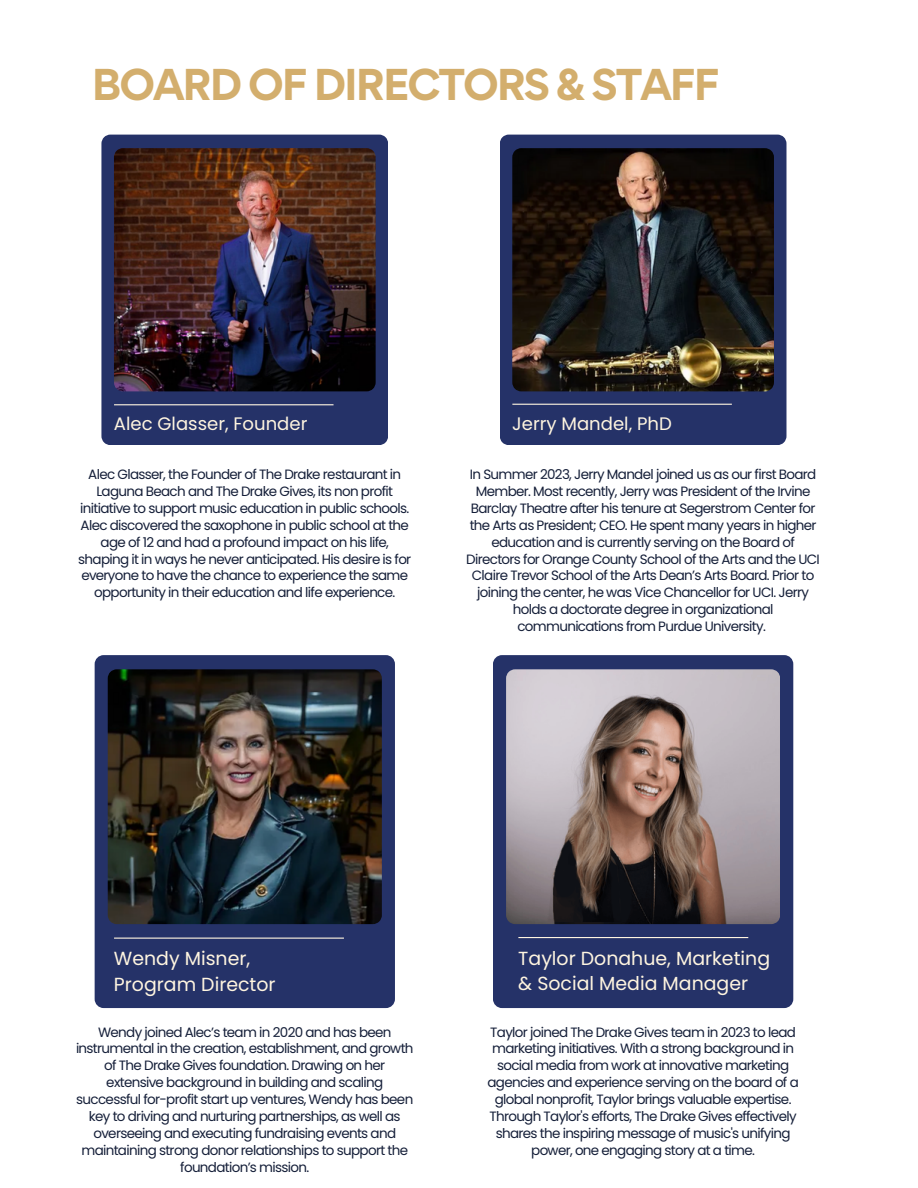
<style>
.page{position:relative;width:918px;height:1188px;background:#fff}
.page>*{position:absolute;margin:0;border:0;box-sizing:border-box;transform-origin:0 0}
.t1{font:700 39.75px "Gordita";letter-spacing:-.05em;color:#d3ae6d}
.t2{font:18.9px/25.8px "Poppins";color:#fff5e0}
.t3{font:18.15px "Poppins";color:#fff5e0}
.t4{font:13.5px/16.8px "Poppins";letter-spacing:-.05em;color:#151f39;text-align:center}
</style>
<div class="page">
<div style="left:101px;top:135px;width:287px;height:310px;background:#253268"></div>
<img style="left:114px;top:148px;width:261px;height:243px">
<hr style="left:114px;top:404px;width:220px;height:1px;background:#fff5e0">
<div style="left:500px;top:135px;width:286px;height:310px;background:#253268"></div>
<img style="left:512px;top:148px;width:262px;height:243px">
<hr style="left:512px;top:404px;width:220px;height:1px;background:#fff5e0">
<div style="left:95px;top:655px;width:300px;height:353px;background:#253268;border-radius:9px"></div>
<img style="left:108px;top:669px;width:273px;height:255px">
<hr style="left:114px;top:938px;width:230px;height:1px;background:#fff5e0">
<div style="left:493px;top:655px;width:300px;height:353px;background:#253268;border-radius:9px"></div>
<img style="left:506px;top:669px;width:274px;height:255px">
<hr style="left:518px;top:937px;width:230px;height:1px;background:#fff5e0">
<p class="t1" style="left:92px;top:58px;width:629px">BOARD OF DIRECTORS &amp; STAFF</p>
<p class="t3" style="left:114px;top:411px;width:195px">Alec Glasser, Founder</p>
<h2 class="t4" style="left:78px;top:466px;width:335px">Alec Glasser, the Founder of The Drake restaurant in Laguna Beach and The Drake Gives, its non profit initiative to support music education in public schools.<br>Alec discovered the saxophone in public school at the age of 12 and had a profound impact on his life, shaping it in ways he never anticipated. His desire is for everyone to have the chance to experience the same opportunity in their education and life experience.</h2>
<h2 class="t3" style="left:512px;top:411px;width:161px">Jerry Mandel, PhD</h2>
<h2 class="t4" style="left:466px;top:466px;width:355px">In Summer 2023, Jerry Mandel joined us as our first Board Member. Most recently, Jerry was President of the Irvine Barclay Theatre after his tenure at Segerstrom Center for the Arts as President; CEO. He spent many years in higher education and is currently serving on the Board of Directors for Orange County School of the Arts and the UCI Claire Trevor School of the Arts Dean’s Arts Board. Prior to joining the center, he was Vice Chancellor for UCI. Jerry holds a doctorate degree in organizational communications from Purdue University.</h2>
<p class="t2" style="left:114px;top:946px;width:163px">Wendy Misner,<br>Program Director</p>
<p class="t2" style="left:518px;top:945px;width:253px">Taylor Donahue, Marketing &amp; Social Media Manager</p>
<p class="t4" style="left:487px;top:1023px;width:313px">Taylor joined The Drake Gives team in 2023 to lead marketing initiatives. With a strong background in social media from work at innovative marketing agencies and experience serving on the board of a global nonprofit, Taylor brings valuable expertise.<br>Through Taylor's efforts, The Drake Gives effectively shares the inspiring message of music's unifying power, one engaging story at a time.</p>
<p class="t4" style="left:76px;top:1023px;width:339px">Wendy joined Alec’s team in 2020 and has been instrumental in the creation, establishment, and growth of The Drake Gives foundation. Drawing on her extensive background in building and scaling successful for-profit start up ventures, Wendy has been key to driving and nurturing partnerships, as well as overseeing and executing fundraising events and maintaining strong donor relationships to support the foundation’s mission.</p>
</div>
